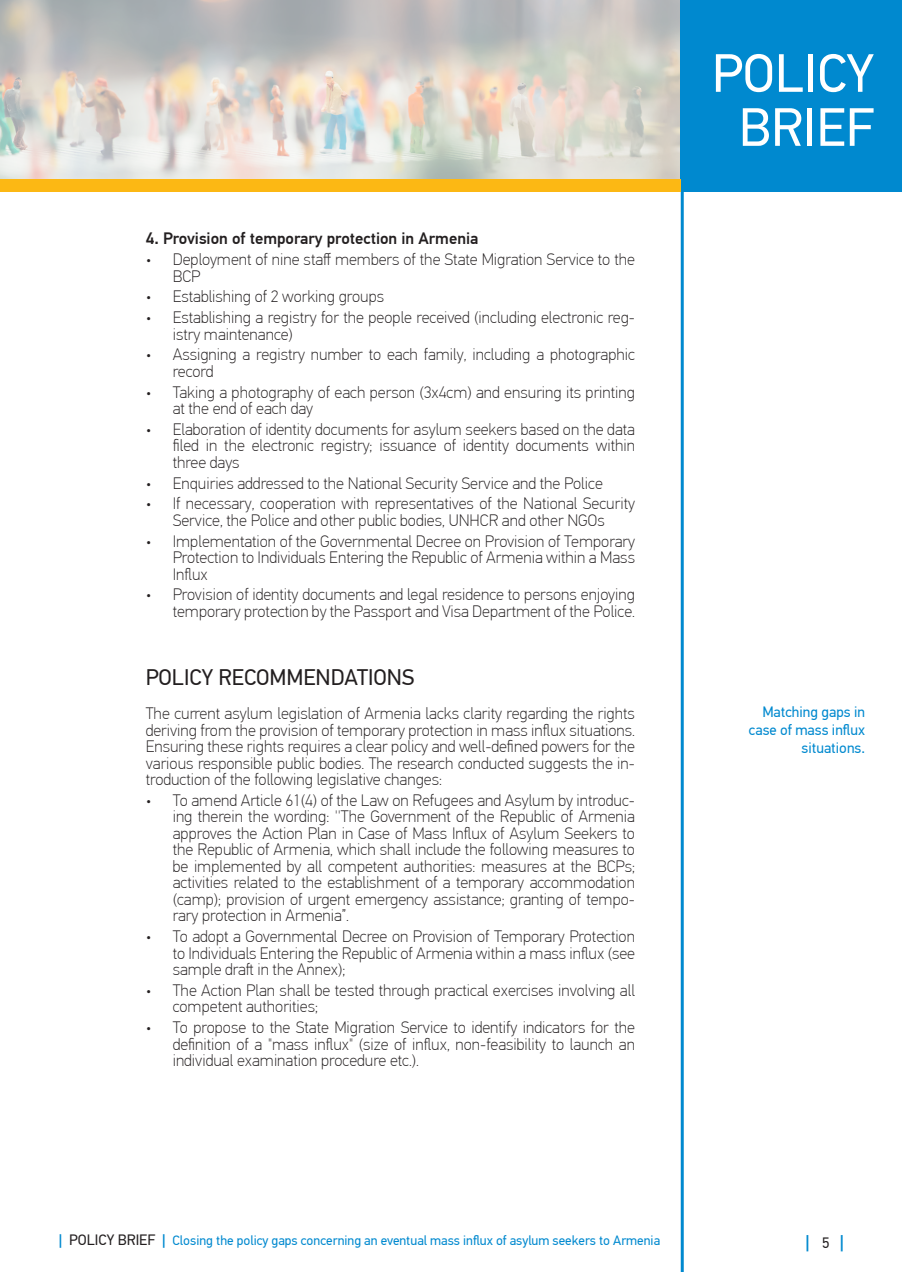
<style>
.page{position:relative;width:902px;height:1272px;background:#fff}
.page>*{position:absolute;margin:0;border:0;box-sizing:border-box;transform-origin:0 0}
.t1{font:54px/54px "PF Din Text Pro";color:#fff;text-align:center}
.Section_names{font:22.5px "PF Din Text Pro";color:#231f20}
.t2{font:500 18px "PF Din Text Pro";color:#0089cf}
.Text_1{font:100 16.5px/16.5px "PF Din Text Pro";color:#231f20;text-align:justify}
.Text_1-2{font:500 16.5px "PF Din Text Pro";color:#231f20}
.Key_points_TEXT{font:15px/18px "PF Din Text Pro";color:#0089cf;text-align:right}
.t3{font:13.5px "PF Din Text Pro";color:#0089cf}
.s1{font-weight:500;font-size:15px}
.s2{font-size:15px;color:#231f20}
.s3{font-weight:400;font-size:15px;color:#231f20}
</style>
<div class="page">
<svg style="left:0;top:0;width:680px;height:179px;background:#d2cfc9"></svg>
<div style="left:680px;top:0;width:221px;height:191px;background:#0089cf"></div>
<hr style="left:680px;top:179px;width:3px;height:1092px;background:#0089cf">
<div style="left:0;top:179px;width:680px;height:12px;background:#fcb814"></div>
<p class="Text_1-2" style="left:146px;top:229px;width:334px">4. Provision of temporary protection in Armenia</p>
<p class="Text_1" style="left:173px;top:251px;width:463px;text-indent:-27px">• Deployment of nine staff members of the State Migration Service to the<br>BCP</p>
<p class="Text_1" style="left:146px;top:288px;width:240px">• Establishing of 2 working groups</p>
<p class="Text_1" style="left:173px;top:309px;width:463px;text-indent:-27px">• Establishing a registry for the people received (including electronic reg&shy;istry maintenance)</p>
<p class="Text_1" style="left:173px;top:346px;width:463px;text-indent:-27px">• Assigning a registry number to each family, including a photographic record</p>
<p class="Text_1" style="left:173px;top:384px;width:463px;text-indent:-27px">• Taking a photography of each person (3x4cm) and ensuring its printing at the end of each day</p>
<p class="Text_1" style="left:173px;top:421px;width:463px;text-indent:-27px">• Elaboration of identity documents for asylum seekers based on the data filed in the electronic registry; issuance of identity documents within three days</p>
<p class="Text_1" style="left:146px;top:475px;width:458px">• Enquiries addressed to the National Security Service and the Police</p>
<p class="Text_1" style="left:146px;top:495px;width:490px;text-align:center">• If necessary, cooperation with representatives of the National Security<br>Service, the Police and other public bodies, UNHCR and other NGOs</p>
<p class="Text_1" style="left:173px;top:533px;width:464px;text-indent:-27px">• Implementation of the Governmental Decree on Provision of Temporary Protection to Individuals Entering the Republic of Armenia within a Mass Influx</p>
<p class="Text_1" style="left:146px;top:586px;width:490px;text-align:right">• Provision of identity documents and legal residence to persons enjoying temporary protection by the Passport and Visa Department of the Police.</p>
<p class="Section_names" style="left:146px;top:664px;width:270px">POLICY RECOMMENDATIONS</p>
<p class="Text_1" style="left:146px;top:705px;width:490px">The current asylum legislation of Armenia lacks clarity regarding the rights deriving from the provision of temporary protection in mass influx situations.<br>Ensuring these rights requires a clear policy and well-defined powers for the various responsible public bodies. The research conducted suggests the in&shy;troduction of the following legislative changes:</p>
<p class="Text_1" style="left:173px;top:792px;width:464px;text-indent:-27px">• To amend Article 61(4) of the Law on Refugees and Asylum by introduc&shy;ing therein the wording: ''The Government of the Republic of Armenia approves the Action Plan in Case of Mass Influx of Asylum Seekers to the Republic of Armenia, which shall include the following measures to be implemented by all competent authorities: measures at the BCPs; activities related to the establishment of a temporary accommodation (camp); provision of urgent emergency assistance; granting of tempo&shy;rary protection in Armenia”.</p>
<p class="Text_1" style="left:173px;top:928px;width:463px;text-indent:-27px">• To adopt a Governmental Decree on Provision of Temporary Protection to Individuals Entering the Republic of Armenia within a mass influx (see sample draft in the Annex);</p>
<p class="Text_1" style="left:173px;top:982px;width:463px;text-indent:-27px">• The Action Plan shall be tested through practical exercises involving all competent authorities;</p>
<p class="Text_1" style="left:173px;top:1019px;width:463px;text-indent:-27px">• To propose to the State Migration Service to identify indicators for the definition of a "mass influx" (size of influx, non-feasibility to launch an individual examination procedure etc.).</p>
<h1 class="t1" style="left:711px;top:47px;width:164px">POLICY<br>BRIEF</h1>
<p class="Key_points_TEXT" style="left:749px;top:703px;width:118px">Matching gaps in case of mass influx situations.</p>
<p class="t3" style="left:59px;top:1232px;width:603px"><span class="s1">|</span> <span class="s2">POLICY BRIEF</span> <span class="s1">|</span> Closing the policy gaps concerning an eventual mass influx of asylum seekers to Armenia</p>
<p class="t2" style="left:805px;top:1230px;width:40px">| <span class="s3">5</span> |</p>
</div>
